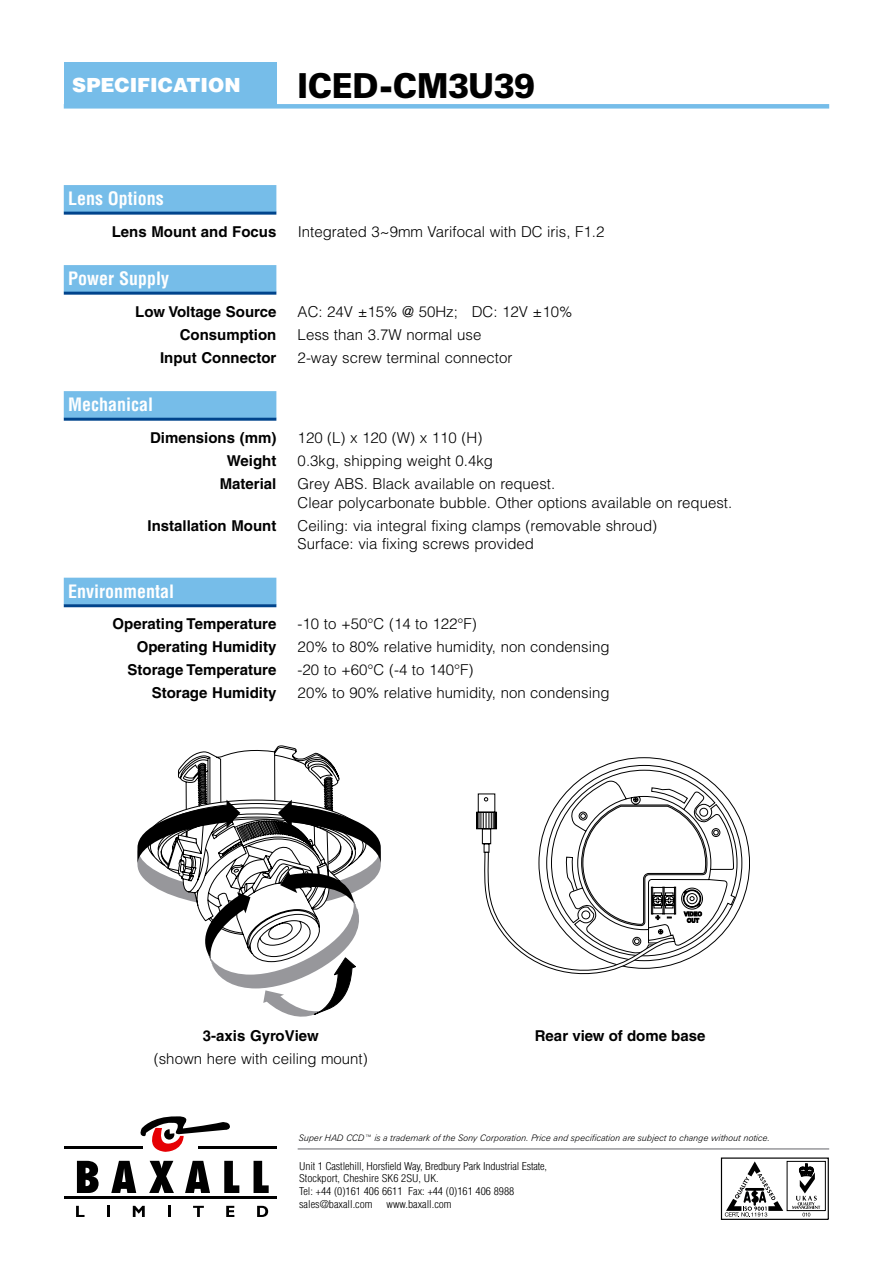
<style>
.page{position:relative;width:893px;height:1263px;background:#fff}
.page>*{position:absolute;margin:0;border:0;box-sizing:border-box;transform-origin:0 0}
.t1{font:900 34.5px "Zurich BT";letter-spacing:-.01em;color:#000;scale:.92 1}
.t2{font:900 19.5px "Helvetica";color:#fff}
.t3{font:700 condensed 18px "Helvetica";color:#fff}
.t4{font:300 15px/18.8px "Helvetica";color:#000}
.t5{font:700 15px "Helvetica";color:#000}
.t6{font:300 condensed 10.5px/12.9px "Helvetica";color:#000;scale:1.1 1}
.t7{font:italic 300 9px "Zurich BT";letter-spacing:-.01em;color:#000}
</style>
<div class="page">
<div style="left:64px;top:62px;width:212px;height:44px;background:#76bde9"></div>
<div style="left:64px;top:104px;width:765px;height:5px;background:#76bde9"></div>
<hr style="left:298px;top:1148px;width:531px;height:2px;background:#97979b">
<svg style="left:140px;top:1116px;width:90px;height:36px"></svg>
<svg style="left:77px;top:1161px;width:22px;height:32px"></svg>
<svg style="left:111px;top:1161px;width:25px;height:32px"></svg>
<svg style="left:149px;top:1161px;width:25px;height:32px"></svg>
<svg style="left:185px;top:1161px;width:25px;height:32px"></svg>
<svg style="left:224px;top:1161px;width:15px;height:32px"></svg>
<svg style="left:254px;top:1161px;width:15px;height:32px"></svg>
<hr style="left:64px;top:1197px;width:212px;height:2px;background:#000">
<hr style="left:64px;top:1147px;width:79px;height:2px;background:#000">
<hr style="left:198px;top:1147px;width:78px;height:2px;background:#000">
<svg style="left:76px;top:1206px;width:9px;height:11px"></svg>
<svg style="left:107px;top:1206px;width:3px;height:11px"></svg>
<svg style="left:133px;top:1206px;width:12px;height:11px"></svg>
<svg style="left:168px;top:1206px;width:3px;height:11px"></svg>
<svg style="left:193px;top:1206px;width:11px;height:11px"></svg>
<svg style="left:226px;top:1206px;width:8px;height:11px"></svg>
<svg style="left:257px;top:1206px;width:11px;height:11px"></svg>
<div style="left:721px;top:1157px;width:108px;height:63px;border:1px solid #000"></div>
<div style="left:787px;top:1161px;width:39px;height:50px;border:1px solid #000"></div>
<svg style="left:792px;top:1163px;width:28px;height:53px"></svg>
<svg style="left:725px;top:1161px;width:58px;height:56px"></svg>
<div style="left:64px;top:185px;width:212px;height:27px;background:#76bde9"></div>
<hr style="left:64px;top:212px;width:212px;height:3px;background:#00448c">
<div style="left:64px;top:265px;width:212px;height:27px;background:#76bde9"></div>
<hr style="left:64px;top:292px;width:212px;height:3px;background:#00448c">
<div style="left:64px;top:391px;width:212px;height:27px;background:#76bde9"></div>
<hr style="left:64px;top:418px;width:212px;height:3px;background:#00448c">
<div style="left:64px;top:578px;width:212px;height:27px;background:#76bde9"></div>
<hr style="left:64px;top:604px;width:212px;height:3px;background:#00448c">
<svg style="left:137px;top:811px;width:41px;height:87px"></svg>
<svg style="left:178px;top:746px;width:572px;height:271px"></svg>
<svg style="left:476px;top:770px;width:262px;height:186px"></svg>
<svg style="left:483px;top:771px;width:192px;height:206px"></svg>
<h2 class="t2" style="left:72px;top:73px;width:170px">SPECIFICATION</h2>
<h1 class="t1" style="left:298px;top:65px;width:260px">ICED-cm3U39</h1>
<p class="t3" style="left:68px;top:188px;width:97px">Lens Options</p>
<p class="t5" style="left:112px;top:222px;width:166px">Lens Mount and Focus</p>
<p class="t4" style="left:298px;top:222px;width:308px">Integrated 3~9mm Varifocal with DC iris, F1.2</p>
<p class="t3" style="left:68px;top:268px;width:102px">Power Supply</p>
<p class="t5" style="left:135px;top:302px;width:143px">Low Voltage Source</p>
<p class="t4" style="left:298px;top:302px;width:276px">AC: 24V ±15% @ 50Hz; DC: 12V ±10%</p>
<p class="t5" style="left:180px;top:325px;width:98px">Consumption</p>
<p class="t4" style="left:298px;top:325px;width:185px">Less than 3.7W normal use</p>
<p class="t5" style="left:160px;top:348px;width:118px">Input Connector</p>
<p class="t4" style="left:298px;top:348px;width:216px">2-way screw terminal connector</p>
<p class="t3" style="left:68px;top:394px;width:86px">Mechanical</p>
<p class="t5" style="left:150px;top:428px;width:128px">Dimensions (mm)</p>
<p class="t4" style="left:298px;top:428px;width:186px">120 (L) x 120 (W) x 110 (H)</p>
<p class="t5" style="left:227px;top:451px;width:51px">Weight</p>
<p class="t4" style="left:298px;top:451px;width:197px">0.3kg, shipping weight 0.4kg</p>
<p class="t5" style="left:220px;top:474px;width:58px">Material</p>
<p class="t4" style="left:298px;top:474px;width:436px">Grey ABS. Black available on request.<br>Clear polycarbonate bubble. Other options available on request.</p>
<p class="t5" style="left:148px;top:516px;width:130px">Installation Mount</p>
<p class="t4" style="left:298px;top:515px;width:361px">Ceiling: via integral fixing clamps (removable shroud)<br>Surface: via fixing screws provided</p>
<p class="t3" style="left:68px;top:580px;width:108px">Environmental</p>
<p class="t5" style="left:112px;top:615px;width:165px">Operating Temperature</p>
<p class="t4" style="left:298px;top:614px;width:181px">-10 to +50°C (14 to 122°F)</p>
<p class="t5" style="left:137px;top:638px;width:141px">Operating Humidity</p>
<p class="t4" style="left:298px;top:637px;width:313px">20% to 80% relative humidity, non condensing</p>
<p class="t5" style="left:127px;top:661px;width:150px">Storage Temperature</p>
<p class="t4" style="left:298px;top:660px;width:177px">-20 to +60°C (-4 to 140°F)</p>
<p class="t5" style="left:152px;top:684px;width:126px">Storage Humidity</p>
<p class="t4" style="left:298px;top:683px;width:313px">20% to 90% relative humidity, non condensing</p>
<p class="t5" style="left:203px;top:1026px;width:117px">3-axis GyroView</p>
<p class="t4" style="left:154px;top:1048px;width:215px">(shown here with ceiling mount)</p>
<p class="t5" style="left:535px;top:1026px;width:172px">Rear view of dome base</p>
<p class="t7" style="left:299px;top:1133px;width:473px">Super HAD CCD™ is a trademark of the Sony Corporation. Price and specification are subject to change without notice.</p>
<p class="t6" style="left:299px;top:1159px;width:227px">Unit 1 Castlehill, Horsfield Way, Bredbury Park Industrial Estate, Stockport, Cheshire SK6 2SU, UK.<br>Tel: +44 (0)161 406 6611 Fax: +44 (0)161 406 8988 sales@baxall.com</p>
<p class="t6" style="left:387px;top:1198px;width:61px">www.baxall.com</p>
</div>
